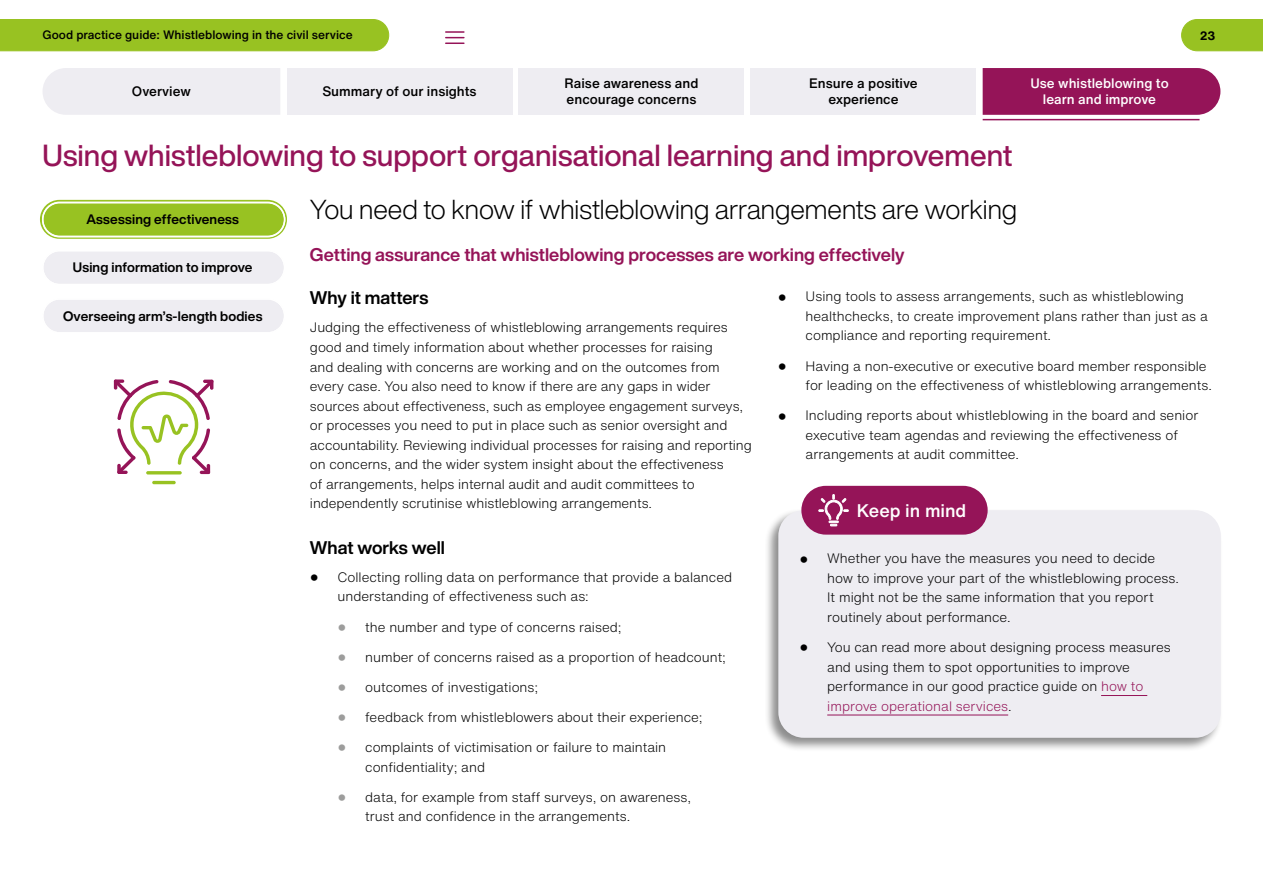
<style>
.page{position:relative;width:1263px;height:893px;background:#fff}
.page>*{position:absolute;margin:0;border:0;box-sizing:border-box;transform-origin:0 0}
.Insights_heading_1_berry{font:500 30px "Helvetica Now Display";color:#951458}
.Insights_heading_2{font:300 27px "Helvetica Now Display";color:#000}
.Insights_heading_3{font:700 18px "Helvetica Now Display";color:#951458}
.Insights_heading_3_black{font:700 18px "Helvetica Now Display";color:#000}
.Keep_in_mind{font:500 18px "Helvetica Now Text";color:#fff}
.Insights_body_text{font:300 13.5px/19.5px "Helvetica Now Text";letter-spacing:-.005em;color:#000}
.Insights_bullet{font:300 13.5px/19.5px "Helvetica Now Text";color:#000}
.Insights_bullet_secondary{font:300 13.5px/19.5px "Helvetica Now Text";color:#000}
.t1{font:500 13.5px/16.5px "Helvetica Now Text";color:#000}
.t2{font:700 13.5px "Helvetica Now Display";letter-spacing:.01em;color:#000}
.t3{font:500 13.5px/16.5px "Helvetica Now Text";color:#fff;text-align:center}
.t4{font:500 12px "Helvetica Now Text";color:#000}
.t5{font:700 12px "Helvetica Now Text";color:#000}
.s1{font-family:"Helvetica Neue LT Std";font-size:18px}
.s2{font-family:"Helvetica Neue LT Std";font-size:18px;color:#9d9d9c}
.s3{color:#951458}
</style>
<div class="page">
<div style="left:287px;top:68px;width:225px;height:47px;background:#eeedf2"></div>
<div style="left:519px;top:68px;width:225px;height:47px;background:#eeedf2"></div>
<div style="left:751px;top:68px;width:225px;height:47px;background:#eeedf2"></div>
<div style="left:43px;top:68px;width:237px;height:47px;background:#eeedf2"></div>
<div style="left:983px;top:68px;width:237px;height:47px;background:#951458"></div>
<hr style="left:983px;top:119px;width:216px;height:1px;background:#951458">
<svg style="left:446px;top:31px;width:18px;height:13px"></svg>
<svg style="left:1181px;top:19px;width:82px;height:32px;background:#9cc42b"></svg>
<div style="left:0;top:19px;width:389px;height:32px;background:#98c222"></div>
<div style="left:43px;top:299px;width:242px;height:34px;background:#eeedf2;border-radius:17px"></div>
<div style="left:764px;top:508px;width:459px;height:244px;background:#000;opacity:.45"></div>
<div style="left:778px;top:510px;width:443px;height:228px;background:#eeedf2;border-radius:26px"></div>
<hr style="left:1101px;top:695px;width:46px;height:1px;background:#951458">
<hr style="left:827px;top:715px;width:181px;height:1px;background:#951458">
<div style="left:801px;top:486px;width:187px;height:49px;background:#951458;border-radius:24px"></div>
<svg style="left:818px;top:494px;width:31px;height:41px"></svg>
<svg style="left:40px;top:200px;width:247px;height:39px"></svg>
<div style="left:43px;top:202px;width:242px;height:34px;background:#98c222;border-radius:17px"></div>
<div style="left:43px;top:251px;width:242px;height:34px;background:#eeedf2;border-radius:17px"></div>
<hr style="left:152px;top:481px;width:24px;height:3px;background:#98c222;border-radius:2px">
<svg style="left:114px;top:379px;width:100px;height:95px"></svg>
<div style="left:42px;top:298px;width:243px;height:36px;border:2px solid #fff;border-radius:17px"></div>
<div style="left:42px;top:250px;width:243px;height:35px;border:2px solid #fff;border-radius:17px"></div>
<div style="left:42px;top:202px;width:243px;height:35px;border:2px solid #fff;border-radius:17px"></div>
<p class="t4" style="left:43px;top:26px;width:312px">Good practice guide: Whistleblowing in the civil service</p>
<p class="t5" style="left:1200px;top:27px;width:17px">23</p>
<p class="t1" style="left:132px;top:83px;width:60px">Overview</p>
<p class="t3" style="left:1030px;top:75px;width:140px">Use whistleblowing to learn and improve</p>
<p class="t1" style="left:322px;top:83px;width:156px">Summary of our insights</p>
<p class="t1" style="left:564px;top:75px;width:136px">Raise awareness and encourage concerns</p>
<p class="t1" style="left:809px;top:75px;width:110px;text-align:center">Ensure a positive experience</p>
<h2 class="Insights_heading_1_berry" style="left:43px;top:135px;width:972px">Using whistleblowing to support organisational learning and improvement</h2>
<p class="Insights_heading_2" style="left:310px;top:191px;width:709px">You need to know if whistleblowing arrangements are working</p>
<p class="Insights_heading_3" style="left:310px;top:242px;width:596px">Getting assurance that whistleblowing processes are working effectively</p>
<p class="Insights_heading_3_black" style="left:310px;top:286px;width:120px">Why it matters</p>
<p class="Insights_body_text" style="left:310px;top:317px;width:443px">Judging the effectiveness of whistleblowing arrangements requires good and timely information about whether processes for raising<br>and dealing with concerns are working and on the outcomes from every case. You also need to know if there are any gaps in wider sources about effectiveness, such as employee engagement surveys, or processes you need to put in place such as senior oversight and accountability. Reviewing individual processes for raising and reporting on concerns, and the wider system insight about the effectiveness<br>of arrangements, helps internal audit and audit committees to independently scrutinise whistleblowing arrangements.</p>
<p class="Insights_heading_3_black" style="left:310px;top:535px;width:136px">What works well</p>
<p class="Insights_bullet" style="left:338px;top:567px;width:396px;text-indent:-28px"><span class="s1">•</span> Collecting rolling data on performance that provide a balanced understanding of effectiveness such as:</p>
<p class="Insights_bullet_secondary" style="left:338px;top:616px;width:285px"><span class="s2">•</span> the number and type of concerns raised;</p>
<p class="Insights_bullet_secondary" style="left:338px;top:647px;width:390px"><span class="s2">•</span> number of concerns raised as a proportion of headcount;</p>
<p class="Insights_bullet_secondary" style="left:338px;top:677px;width:202px"><span class="s2">•</span> outcomes of investigations;</p>
<p class="Insights_bullet_secondary" style="left:338px;top:707px;width:367px"><span class="s2">•</span> feedback from whistleblowers about their experience;</p>
<p class="Insights_bullet_secondary" style="left:365px;top:737px;width:302px;text-indent:-28px"><span class="s2">•</span> complaints of victimisation or failure to maintain confidentiality; and</p>
<p class="Insights_bullet_secondary" style="left:365px;top:787px;width:327px;text-indent:-28px"><span class="s2">•</span> data, for example from staff surveys, on awareness, trust and confidence in the arrangements.</p>
<p class="t2" style="left:86px;top:210px;width:154px">Assessing effectiveness</p>
<p class="t2" style="left:73px;top:258px;width:181px">Using information to improve</p>
<p class="Insights_bullet" style="left:806px;top:286px;width:404px;text-indent:-28px"><span class="s1">•</span> Using tools to assess arrangements, such as whistleblowing healthchecks, to create improvement plans rather than just as a compliance and reporting requirement.</p>
<p class="Insights_bullet" style="left:806px;top:356px;width:408px;text-indent:-28px"><span class="s1">•</span> Having a non-executive or executive board member responsible for leading on the effectiveness of whistleblowing arrangements.</p>
<p class="Insights_bullet" style="left:806px;top:405px;width:394px;text-indent:-28px"><span class="s1">•</span> Including reports about whistleblowing in the board and senior executive team agendas and reviewing the effectiveness of arrangements at audit committee.</p>
<p class="t2" style="left:63px;top:307px;width:201px">Overseeing arm’s-length bodies</p>
<p class="Keep_in_mind" style="left:857px;top:497px;width:111px">Keep in mind</p>
<p class="Insights_body_text" style="left:827px;top:548px;width:353px;text-indent:-28px"><span class="s1">•</span> Whether you have the measures you need to decide how to improve your part of the whistleblowing process.<br>It might not be the same information that you report routinely about performance.</p>
<p class="Insights_body_text" style="left:827px;top:637px;width:345px;text-indent:-28px"><span class="s1">•</span> You can read more about designing process measures and using them to spot opportunities to improve performance in our good practice guide on <span class="s3">how to improve operational services</span>.</p>
</div>
